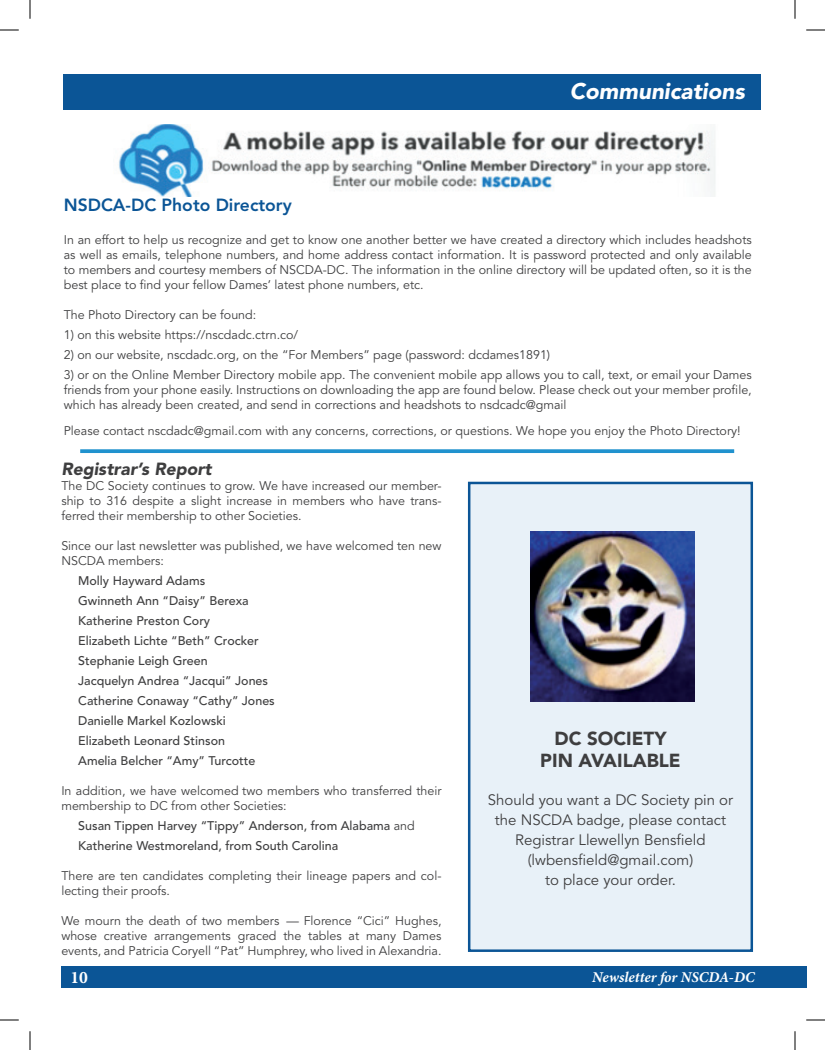
<style>
.page{position:relative;width:825px;height:1050px;background:#fff}
.page>*{position:absolute;margin:0;border:0;box-sizing:border-box;transform-origin:0 0}
.t1{font:italic 900 22.5px "Avenir LT Std";color:#fff}
.t2{font:900 18.75px/22.5px "Avenir LT Std";color:#3e3e3f;text-align:center}
.t3{font:800 17.5px "Avenir LT Std";color:#0b5596}
.t4{font:italic 900 17.5px "Avenir LT Std";color:#3e3e3f}
.t5{font:700 17.5px "Minion Pro";color:#fff}
.t6{font:15px/20px "Avenir LT Std";color:#3e3e3f;text-align:center}
.t7{font:italic 700 15px "Minion Pro";color:#fff}
.t8{font:12.5px/15px "Avenir LT Std";color:#3e3e3f;text-align:justify}
.t9{font:500 12.5px/20px "Avenir LT Std";color:#3e3e3f}
.s1{font-weight:400}
</style>
<div class="page">
<div style="left:61px;top:966px;width:734px;height:22px;background:#0b5596"></div>
<div style="left:795px;top:966px;width:11px;height:22px;background:#0b5596"></div>
<div style="left:64px;top:74px;width:697px;height:35px;background:#0b5596"></div>
<img style="left:118px;top:124px;width:597px;height:72px">
<div style="left:469px;top:483px;width:283px;height:468px;background:#e8f1f8"></div>
<div style="left:468px;top:482px;width:285px;height:470px;border:2px solid #0b5596"></div>
<img style="left:530px;top:531px;width:164px;height:171px">
<svg style="left:80px;top:449px;width:654px;height:4px;background:#2f99d1"></svg>
<svg style="left:0;top:29px;width:19px;height:2px"></svg>
<svg style="left:806px;top:29px;width:19px;height:2px"></svg>
<svg style="left:0;top:1019px;width:19px;height:2px"></svg>
<svg style="left:806px;top:1019px;width:19px;height:2px"></svg>
<svg style="left:29px;top:0;width:2px;height:19px"></svg>
<svg style="left:29px;top:1031px;width:2px;height:19px"></svg>
<svg style="left:794px;top:0;width:2px;height:19px"></svg>
<svg style="left:794px;top:1031px;width:2px;height:19px"></svg>
<h1 class="t1" style="left:570px;top:78px;width:176px">Communications</h1>
<h3 class="t3" style="left:64px;top:194px;width:230px">NSDCA-DC Photo Directory</h3>
<p class="t8" style="left:64px;top:232px;width:690px">In an effort to help us recognize and get to know one another better we have created a directory which includes headshots as well as emails, telephone numbers, and home address contact information. It is password protected and only available to members and courtesy members of NSCDA-DC. The information in the online directory will be updated often, so it is the best place to find your fellow Dames’ latest phone numbers, etc.</p>
<p class="t8" style="left:64px;top:307px;width:194px">The Photo Directory can be found:</p>
<p class="t8" style="left:64px;top:327px;width:236px">1) on this website https://nscdadc.ctrn.co/</p>
<p class="t8" style="left:64px;top:347px;width:488px">2) on our website, nscdadc.org, on the “For Members” page (password: dcdames1891)</p>
<p class="t8" style="left:64px;top:367px;width:690px">3) or on the Online Member Directory mobile app. The convenient mobile app allows you to call, text, or email your Dames friends from your phone easily. Instructions on downloading the app are found below. Please check out your member profile, which has already been created, and send in corrections and headshots to nsdcadc@gmail</p>
<p class="t8" style="left:64px;top:424px;width:678px">Please contact nscdadc@gmail.com with any concerns, corrections, or questions. We hope you enjoy the Photo Directory!</p>
<h3 class="t4" style="left:61px;top:459px;width:152px">Registrar’s Report</h3>
<p class="t8" style="left:61px;top:479px;width:382px">The DC Society continues to grow. We have increased our member&shy;ship to 316 despite a slight increase in members who have trans&shy;ferred their membership to other Societies.</p>
<p class="t8" style="left:61px;top:539px;width:382px">Since our last newsletter was published, we have welcomed ten new<br>NSCDA members:</p>
<p class="t9" style="left:78px;top:571px;width:198px">Molly Hayward Adams<br>Gwinneth Ann “Daisy” Berexa<br>Katherine Preston Cory<br>Elizabeth Lichte “Beth” Crocker<br>Stephanie Leigh Green<br>Jacquelyn Andrea “Jacqui” Jones<br>Catherine Conaway “Cathy” Jones<br>Danielle Markel Kozlowski<br>Elizabeth Leonard Stinson<br>Amelia Belcher “Amy” Turcotte</p>
<p class="t8" style="left:61px;top:784px;width:382px">In addition, we have welcomed two members who transferred their membership to DC from other Societies:</p>
<p class="t9" style="left:78px;top:816px;width:338px">Susan Tippen Harvey “Tippy” Anderson, from Alabama <span class="s1">and<br></span>Katherine Westmoreland, from South Carolina</p>
<p class="t8" style="left:61px;top:869px;width:382px">There are ten candidates completing their lineage papers and col&shy;lecting their proofs.</p>
<p class="t8" style="left:61px;top:914px;width:382px">We mourn the death of two members — Florence “Cici” Hughes, whose creative arrangements graced the tables at many Dames events, and Patricia Coryell “Pat” Humphrey, who lived in Alexandria.</p>
<h2 class="t2" style="left:540px;top:727px;width:142px">DC SOCIETY<br>PIN AVAILABLE</h2>
<p class="t6" style="left:488px;top:791px;width:247px">Should you want a DC Society pin or the NSCDA badge, please contact<br>Registrar Llewellyn Bensfield (lwbensfield@gmail.com)<br>to place your order.</p>
<h3 class="t5" style="left:71px;top:965px;width:19px">10</h3>
<p class="t7" style="left:592px;top:968px;width:164px">Newsletter for NSCDA-DC</p>
</div>
